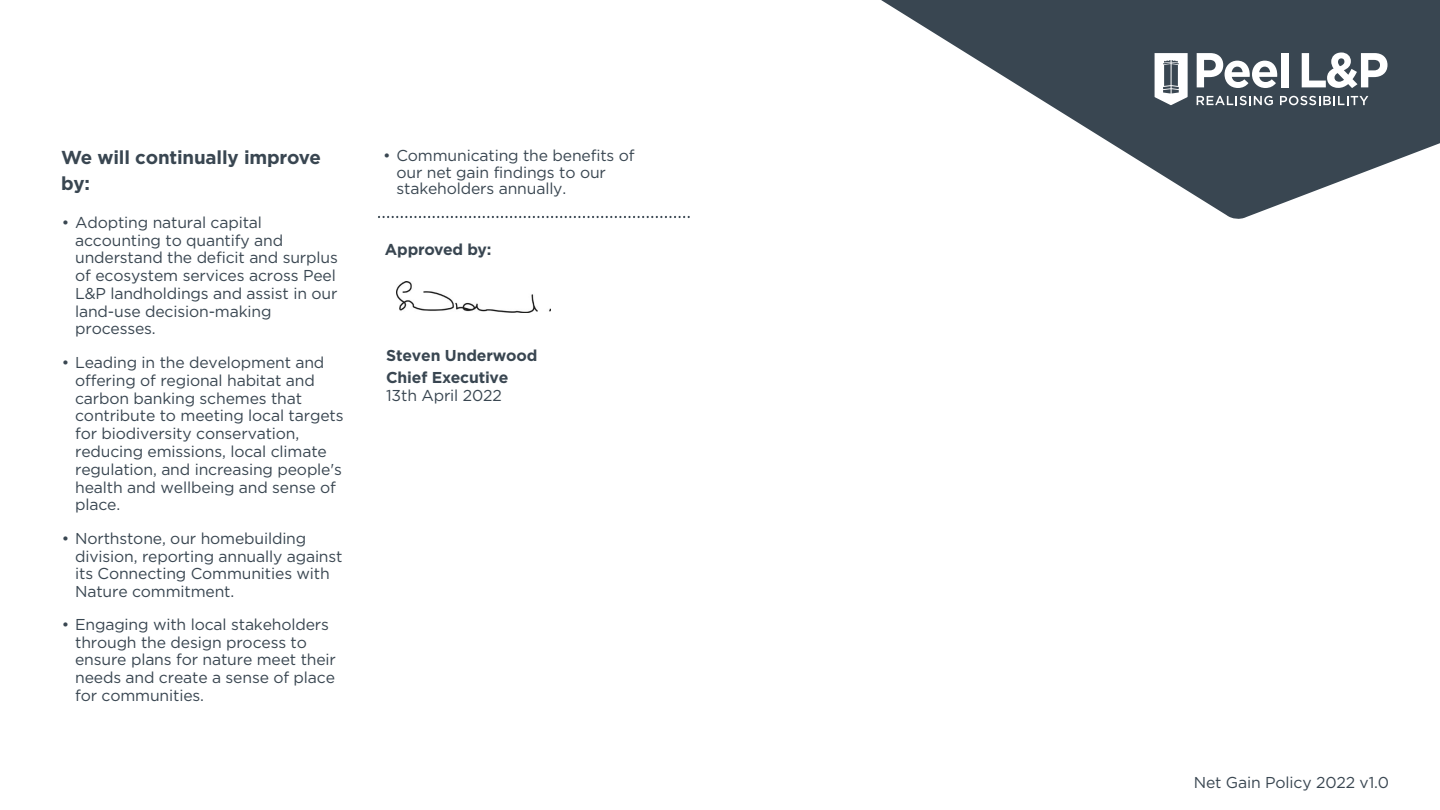
<style>
.page{position:relative;width:1440px;height:810px;background:#fff}
.page>*{position:absolute;margin:0;border:0;box-sizing:border-box;transform-origin:0 0}
.t1{font:700 18.75px/26.2px "Gotham";letter-spacing:-.01em;color:#394651}
.t2{font:15.75px/17.8px "Gotham";letter-spacing:-.01em;color:#394651}
.t3{font:700 15.75px/22.1px "Gotham";letter-spacing:-.01em;color:#394651}
</style>
<div class="page">
<svg style="left:881px;top:0;width:559px;height:219px;fill:#394651"></svg>
<svg style="left:1197px;top:53px;width:80px;height:35px"></svg>
<div style="left:1281px;top:53px;width:7px;height:34px;background:#fff"></div>
<svg style="left:1302px;top:52px;width:86px;height:36px"></svg>
<svg style="left:1197px;top:96px;width:76px;height:9px"></svg>
<svg style="left:1280px;top:96px;width:88px;height:9px"></svg>
<svg style="left:1155px;top:53px;width:33px;height:52px"></svg>
<svg style="left:378px;top:216px;width:311px;height:2px"></svg>
<img style="left:396px;top:282px;width:154px;height:31px">
<p class="t1" style="left:61px;top:144px;width:261px">We will continually improve by:</p>
<p class="t2" style="left:396px;top:147px;width:240px;line-height:16.7px;text-indent:-13px">• Communicating the benefits of our net gain findings to our stakeholders annually.</p>
<p class="t2" style="left:75px;top:213px;width:264px;text-indent:-13px">• Adopting natural capital accounting to quantify and understand the deficit and surplus of ecosystem services across Peel<br>L&amp;P landholdings and assist in our land-use decision-making processes.</p>
<p class="t2" style="left:75px;top:353px;width:270px;text-indent:-13px">• Leading in the development and offering of regional habitat and carbon banking schemes that contribute to meeting local targets for biodiversity conservation, reducing emissions, local climate regulation, and increasing people's health and wellbeing and sense of place.</p>
<p class="t2" style="left:75px;top:529px;width:269px;text-indent:-13px">• Northstone, our homebuilding division, reporting annually against its Connecting Communities with<br>Nature commitment.</p>
<p class="t2" style="left:75px;top:615px;width:262px;text-indent:-13px">• Engaging with local stakeholders through the design process to ensure plans for nature meet their needs and create a sense of place for communities.</p>
<p class="t3" style="left:385px;top:238px;width:108px">Approved by:</p>
<p class="t3" style="left:386px;top:344px;width:153px">Steven Underwood<br>Chief Executive</p>
<p class="t2" style="left:386px;top:387px;width:117px">13th April 2022</p>
<p class="t2" style="left:1194px;top:773px;width:197px">Net Gain Policy 2022 v1.0</p>
</div>
